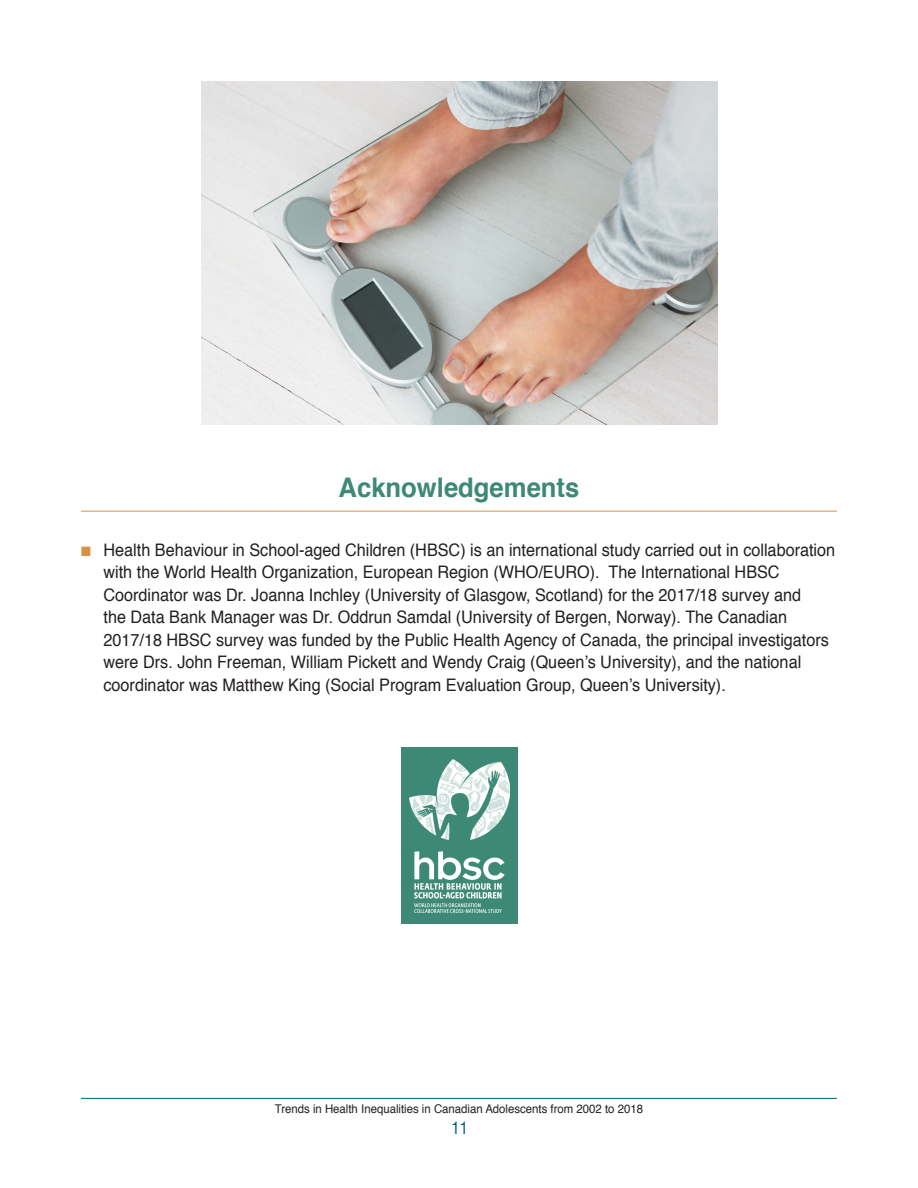
<style>
.page{position:relative;width:918px;height:1188px;background:#fff}
.page>*{position:absolute;margin:0;border:0;box-sizing:border-box;transform-origin:0 0}
.Title-2{font:700 27px "Helvetica";color:#3e8975;scale:.95 1}
.Bullets-last{font:17.25px/22.5px "Helvetica";color:#231f20;scale:.94 1}
.t1{font:condensed 16.5px "Helvetica";color:#016082}
.t2{font:12px "Helvetica";color:#231f20;scale:.95 1}
.s1{color:#d8913f}
</style>
<div class="page">
<hr style="left:81px;top:1098px;width:756px;height:1px;background:#016082">
<div style="left:401px;top:747px;width:116px;height:177px;background:#3e8975"></div>
<img style="left:409px;top:759px;width:101px;height:154px">
<hr style="left:81px;top:511px;width:756px;height:1px;background:#d8913f">
<img style="left:201px;top:81px;width:516px;height:343px">
<p class="Title-2" style="left:339px;top:466px;width:255px">Acknowledgements</p>
<p class="Bullets-last" style="left:104px;top:539px;width:780px;text-indent:-22px"><span class="s1">■</span> Health Behaviour in School-aged Children (HBSC) is an international study carried out in collaboration with the World Health Organization, European Region (WHO/EURO). The International HBSC Coordinator was Dr. Joanna Inchley (University of Glasgow, Scotland) for the 2017/18 survey and<br>the Data Bank Manager was Dr. Oddrun Samdal (University of Bergen, Norway). The Canadian 2017/18 HBSC survey was funded by the Public Health Agency of Canada, the principal investigators were Drs. John Freeman, William Pickett and Wendy Craig (Queen’s University), and the national coordinator was Matthew King (Social Program Evaluation Group, Queen’s University).</p>
<p class="t2" style="left:275px;top:1100px;width:389px">Trends in Health Inequalities in Canadian Adolescents from 2002 to 2018</p>
<p class="t1" style="left:452px;top:1117px;width:18px">11</p>
</div>
